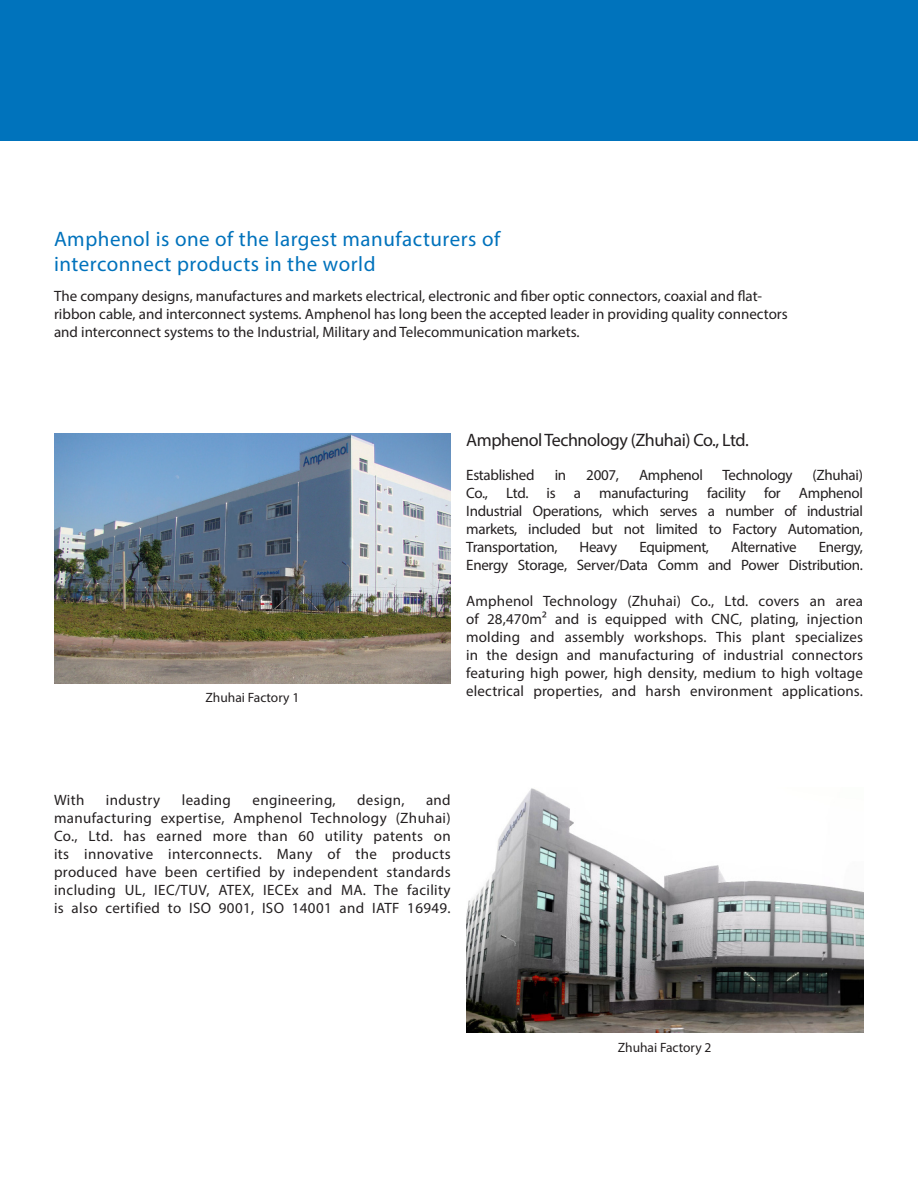
<style>
.page{position:relative;width:918px;height:1188px;background:#fff}
.page>*{position:absolute;margin:0;border:0;box-sizing:border-box;transform-origin:0 0}
.t1{font:21px/25.2px "Myriad Pro";letter-spacing:.025em;color:#0072bc}
.t2{font:18px "Myriad Pro";letter-spacing:-.025em;color:#231f20}
.t3{font:15px/18px "Myriad Pro";color:#231f20;text-align:justify}
.t4{font:15px/18px "Myriad Pro";letter-spacing:-.02em;color:#231f20;text-align:right}
.t5{font:15px "Myriad Pro";letter-spacing:.025em;color:#231f20}
.t6{font:13.5px "Myriad Pro";color:#231f20}
</style>
<div class="page">
<div style="left:0;top:0;width:918px;height:140px;background:#0073bc"></div>
<img style="left:54px;top:433px;width:397px;height:250px">
<img style="left:466px;top:788px;width:397px;height:245px">
<h1 class="t1" style="left:54px;top:226px;width:448px">Amphenol is one of the largest manufacturers of interconnect products in the world</h1>
<p class="t3" style="left:54px;top:287px;width:735px;text-align:left">The company designs, manufactures and markets electrical, electronic and fiber optic connectors, coaxial and flat&shy;ribbon cable, and interconnect systems. Amphenol has long been the accepted leader in providing quality connectors and interconnect systems to the Industrial, Military and Telecommunication markets.</p>
<p class="t6" style="left:205px;top:689px;width:95px">Zhuhai Factory 1</p>
<p class="t2" style="left:466px;top:429px;width:284px">Amphenol Technology (Zhuhai) Co., Ltd.</p>
<p class="t4" style="left:466px;top:466px;width:70px">Established</p>
<p class="t3" style="left:555px;top:466px;width:13px">in</p>
<p class="t3" style="left:586px;top:466px;width:34px">2007,</p>
<p class="t4" style="left:639px;top:466px;width:66px">Amphenol</p>
<p class="t4" style="left:723px;top:466px;width:72px">Technology</p>
<p class="t3" style="left:466px;top:466px;width:398px;text-indent:346px">(Zhuhai)<br>Co., Ltd. is a manufacturing facility for Amphenol Industrial Operations, which serves a number of industrial markets, included but not limited to Factory Automation, Transportation,</p>
<p class="t3" style="left:580px;top:538px;width:39px">Heavy</p>
<p class="t4" style="left:639px;top:538px;width:71px">Equipment,</p>
<p class="t4" style="left:731px;top:538px;width:67px">Alternative</p>
<p class="t4" style="left:466px;top:538px;width:398px">Energy,<br>Energy Storage, Server/Data Comm and Power Distribution.</p>
<p class="t3" style="left:466px;top:592px;width:398px">Amphenol Technology (Zhuhai) Co., Ltd. covers an area of 28,470m² and is equipped with CNC, plating, injection molding and assembly workshops. This plant specializes in the design and manufacturing of industrial connectors featuring high power, high density, medium to high voltage electrical properties, and harsh environment applications.</p>
<p class="t3" style="left:54px;top:791px;width:32px">With</p>
<p class="t5" style="left:106px;top:791px;width:56px">industry</p>
<p class="t5" style="left:182px;top:791px;width:51px">leading</p>
<p class="t5" style="left:252px;top:791px;width:85px">engineering,</p>
<p class="t3" style="left:357px;top:791px;width:49px">design,</p>
<p class="t3" style="left:54px;top:791px;width:398px;text-indent:372px">and manufacturing expertise, Amphenol Technology (Zhuhai)<br>Co., Ltd. has earned more than 60 utility patents on its innovative interconnects. Many of the products produced have been certified by independent standards including UL, IEC/TUV, ATEX, IECEx and MA. The facility is also certified to ISO 9001, ISO 14001 and IATF 16949.</p>
<p class="t6" style="left:618px;top:1039px;width:95px">Zhuhai Factory 2</p>
</div>
